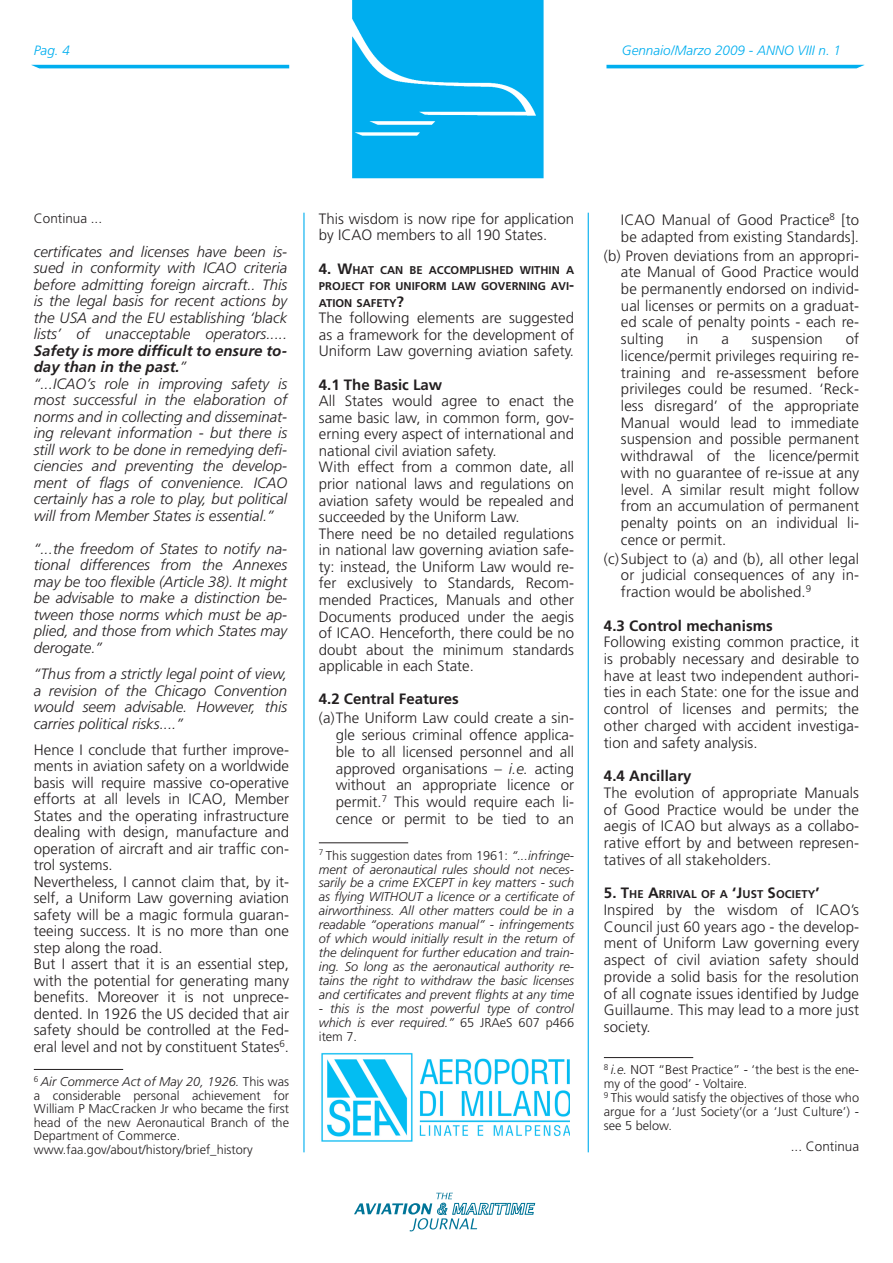
<style>
.page{position:relative;width:893px;height:1263px;background:#fff}
.page>*{position:absolute;margin:0;border:0;box-sizing:border-box;transform-origin:0 0}
.t1{font:300 15px/16.5px "Frutiger";color:#231f20;text-align:justify}
.t2{font:italic 300 15px/16.5px "Frutiger";color:#231f20;text-align:justify}
.t3{font:700 15px "Frutiger";letter-spacing:.005em;color:#231f20}
.t4{font:italic 300 13.5px "Frutiger";color:#00aeef}
.t5{font:300 13.5px "Frutiger";color:#231f20}
.t6{font:italic 300 12.75px/14px "Frutiger";color:#231f20;text-align:justify}
.t7{font:300 12.75px/13.5px "Frutiger";color:#231f20}
.t8{font:700 11.25px/16.5px "Frutiger";color:#231f20;text-align:justify}
.s1{font-weight:700}
.s2{font-size:15px}
.s3{font-style:italic}
.s4{font-style:normal}
</style>
<div class="page">
<hr style="left:303px;top:213px;width:1px;height:939px;background:#00aeef">
<svg style="left:354px;top:1193px;width:181px;height:38px"></svg>
<img style="left:31px;top:0;width:834px;height:179px">
<img style="left:321px;top:1053px;width:249px;height:89px">
<hr style="left:587px;top:213px;width:1px;height:939px;background:#00aeef">
<hr style="left:319px;top:843px;width:89px;height:1px;background:#231f20">
<hr style="left:604px;top:1057px;width:89px;height:1px;background:#231f20">
<hr style="left:34px;top:1069px;width:89px;height:1px;background:#231f20">
<p class="t4" style="left:34px;top:45px;width:38px">Pag. 4</p>
<p class="t4" style="left:622px;top:45px;width:221px">Gennaio/Marzo 2009 - ANNO VIII n. 1</p>
<p class="t5" style="left:34px;top:212px;width:70px">Continua ...</p>
<p class="t2" style="left:34px;top:244px;width:255px">certificates and licenses have been is&shy;sued in conformity with ICAO criteria before admitting foreign aircraft.. This is the legal basis for recent actions by the USA and the EU establishing ‘black lists’ of unacceptable operators.....</p>
<p class="t2" style="left:34px;top:343px;width:255px;text-align:left"><span class="s1">Safety is more difficult to ensure to&shy;day than in the past.</span>”<br>“...ICAO’s role in improving safety is most successful in the elaboration of norms and in collecting and disseminat&shy;ing relevant information - but there is still work to be done in remedying defi&shy;ciencies and preventing the develop&shy;ment of flags of convenience. ICAO certainly has a role to play, but political will from Member States is essential.”</p>
<p class="t2" style="left:34px;top:541px;width:255px">“...the freedom of States to notify na&shy;tional differences from the Annexes may be too flexible (Article 38). It might be advisable to make a distinction be&shy;tween those norms which must be ap&shy;plied, and those from which States may derogate.”</p>
<p class="t2" style="left:34px;top:666px;width:255px">“Thus from a strictly legal point of view, a revision of the Chicago Convention would seem advisable. However, this carries political risks....”</p>
<p class="t1" style="left:34px;top:742px;width:257px;text-align:left">Hence I conclude that further improve&shy;ments in aviation safety on a worldwide basis will require massive co-operative efforts at all levels in ICAO, Member States and the operating infrastructure dealing with design, manufacture and operation of aircraft and air traffic con&shy;trol systems.<br>Nevertheless, I cannot claim that, by it&shy;self, a Uniform Law governing aviation safety will be a magic formula guaran&shy;teeing success. It is no more than one step along the road.<br>But I assert that it is an essential step, with the potential for generating many benefits. Moreover it is not unprece&shy;dented. In 1926 the US decided that air safety should be controlled at the Fed&shy;eral level and not by constituent States<sup>6</sup>.</p>
<p class="t1" style="left:319px;top:211px;width:257px">This wisdom is now ripe for application by ICAO members to all 190 States.</p>
<p class="t8" style="left:319px;top:262px;width:257px"><span class="s2">4. W</span>HAT CAN BE ACCOMPLISHED WITHIN A PROJECT FOR UNIFORM LAW GOVERNING AVI<span class="s2">-</span>ATION SAFETY<span class="s2">?</span></p>
<p class="t1" style="left:319px;top:311px;width:257px">The following elements are suggested as a framework for the development of Uniform Law governing aviation safety.</p>
<p class="t3" style="left:319px;top:378px;width:125px">4.1 The Basic Law</p>
<p class="t1" style="left:319px;top:393px;width:257px;text-align:left">All States would agree to enact the same basic law, in common form, gov&shy;erning every aspect of international and national civil aviation safety.<br>With effect from a common date, all prior national laws and regulations on aviation safety would be repealed and succeeded by the Uniform Law.<br>There need be no detailed regulations in national law governing aviation safe&shy;ty: instead, the Uniform Law would re&shy;fer exclusively to Standards, Recom&shy;mended Practices, Manuals and other Documents produced under the aegis of ICAO. Henceforth, there could be no doubt about the minimum standards applicable in each State.</p>
<p class="t3" style="left:319px;top:693px;width:141px">4.2 Central Features</p>
<p class="t1" style="left:336px;top:710px;width:240px;text-indent:-17px">(a)The Uniform Law could create a sin&shy;gle serious criminal offence applica&shy;ble to all licensed personnel and all approved organisations – <span class="s3">i.e.</span> acting without an appropriate licence or permit.<sup>7</sup> This would require each li&shy;cence or permit to be tied to an</p>
<p class="t6" style="left:319px;top:849px;width:257px"><sup>7</sup> <span class="s4">This suggestion dates from 1961:</span> “...infringe&shy;ment of aeronautical rules should not neces&shy;sarily be a crime EXCEPT in key matters - such as flying WITHOUT a licence or a certificate of airworthiness. All other matters could be in a readable “operations manual” - infringements of which would initially result in the return of the delinquent for further education and train&shy;ing. So long as the aeronautical authority re&shy;tains the right to withdraw the basic licenses and certificates and prevent flights at any time</p>
<p class="t6" style="left:319px;top:1002px;width:257px">- this is the most powerful type of control which is ever required.” <span class="s4">65 JRAeS 607 p466 item 7.</span></p>
<p class="t1" style="left:621px;top:212px;width:240px">ICAO Manual of Good Practice<sup>8</sup> [to be adapted from existing Standards].</p>
<p class="t1" style="left:621px;top:248px;width:240px;text-indent:-17px">(b) Proven deviations from an appropri&shy;ate Manual of Good Practice would be permanently endorsed on individ&shy;ual licenses or permits on a graduat&shy;ed scale of penalty points - each re&shy;sulting</p>
<p class="t1" style="left:621px;top:331px;width:240px;text-indent:225px">of licence/permit privileges requiring re&shy;training and re-assessment before privileges could be resumed. ‘Reck&shy;less disregard’ of the appropriate Manual would lead to immediate suspension and possible permanent withdrawal of the licence/permit with no guarantee of re-issue at any level. A similar result might follow from an accumulation of permanent penalty points on an individual li&shy;cence or permit.</p>
<p class="t1" style="left:621px;top:551px;width:240px;text-indent:-17px">(c)Subject to (a) and (b), all other legal or judicial consequences of any in&shy;fraction would be abolished.<sup>9</sup></p>
<p class="t3" style="left:604px;top:619px;width:170px">4.3 Control mechanisms</p>
<p class="t1" style="left:604px;top:634px;width:257px">Following existing common practice, it is probably necessary and desirable to have at least two independent authori&shy;ties in each State: one for the issue and control of licenses and permits; the other charged with accident investiga&shy;tion and safety analysis.</p>
<p class="t3" style="left:604px;top:769px;width:89px">4.4 Ancillary</p>
<p class="t1" style="left:604px;top:785px;width:257px">The evolution of appropriate Manuals of Good Practice would be under the aegis of ICAO but always as a collabo&shy;rative effort by and between represen&shy;tatives of all stakeholders.</p>
<p class="t8" style="left:604px;top:887px;width:217px"><span class="s2">5. T</span>HE <span class="s2">A</span>RRIVAL OF A <span class="s2">‘J</span>UST <span class="s2">S</span>OCIETY<span class="s2">’</span></p>
<p class="t1" style="left:604px;top:902px;width:257px">Inspired by the wisdom of ICAO’s Council just 60 years ago - the develop&shy;ment of Uniform Law governing every aspect of civil aviation safety should provide a solid basis for the resolution of all cognate issues identified by Judge Guillaume. This may lead to a more just society.</p>
<p class="t1" style="left:686px;top:331px;width:13px">in</p>
<p class="t1" style="left:721px;top:331px;width:9px">a</p>
<p class="t1" style="left:752px;top:331px;width:72px">suspension</p>
<p class="t7" style="left:34px;top:1075px;width:257px"><sup>6</sup> <span class="s3">Air Commerce Act of May 20, 1926.</span> This was a considerable personal achievement for William P MacCracken Jr who became the first head of the new Aeronautical Branch of the Department of Commerce. www.faa.gov/about/history/brief_history</p>
<p class="t7" style="left:604px;top:1064px;width:257px;line-height:14px"><sup>8</sup> <span class="s3">i.e.</span> NOT “Best Practice” - ‘the best is the ene&shy;my of the good’ - Voltaire.<br><sup>9</sup> This would satisfy the objectives of those who argue for a ‘Just Society’(or a ‘Just Culture’) - see 5 below.</p>
<p class="t5" style="left:790px;top:1141px;width:70px">... Continua</p>
</div>
